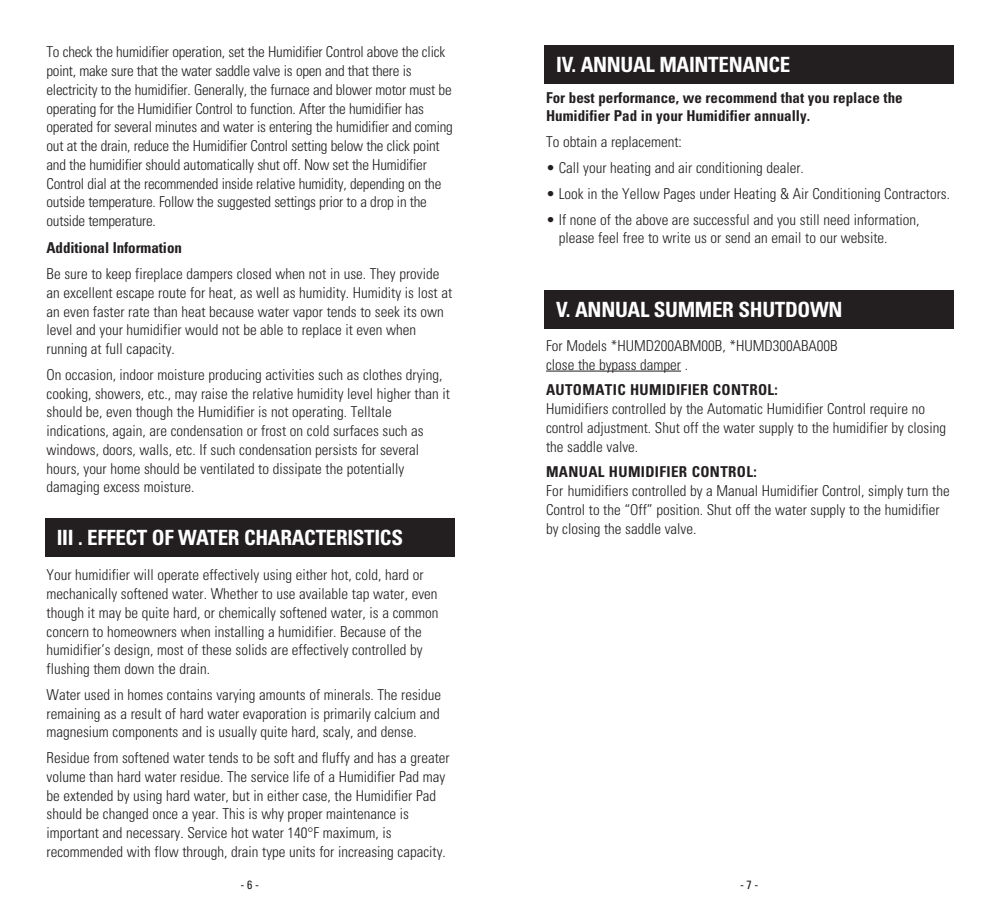
<style>
.page{position:relative;width:999px;height:918px;background:#fff}
.page>*{position:absolute;margin:0;border:0;box-sizing:border-box;transform-origin:0 0}
.t1{font:700 condensed 21px "Univers";letter-spacing:-.015em;color:#fff}
.t2{font:300 condensed 15px/18.8px "Univers";color:#231f20}
.t3{font:700 condensed 15px/18.8px "Univers";color:#231f20}
.t4{font:700 condensed 15px "Univers";letter-spacing:.025em;color:#231f20}
.t5{font:condensed 12px "Univers";color:#231f20}
</style>
<div class="page">
<div style="left:545px;top:45px;width:409px;height:39px;background:#231f20"></div>
<div style="left:545px;top:290px;width:409px;height:39px;background:#231f20"></div>
<hr style="left:546px;top:371px;width:135px;height:1px;background:#231f20">
<div style="left:45px;top:518px;width:410px;height:39px;background:#231f20"></div>
<p class="t2" style="left:47px;top:44px;width:408px">To check the humidifier operation, set the Humidifier Control above the click point, make sure that the water saddle valve is open and that there is electricity to the humidifier. Generally, the furnace and blower motor must be operating for the Humidifier Control to function. After the humidifier has operated for several minutes and water is entering the humidifier and coming out at the drain, reduce the Humidifier Control setting below the click point and the humidifier should automatically shut off. Now set the Humidifier Control dial at the recommended inside relative humidity, depending on the outside temperature. Follow the suggested settings prior to a drop in the outside temperature.</p>
<p class="t3" style="left:47px;top:240px;width:137px">Additional Information</p>
<p class="t2" style="left:47px;top:266px;width:407px">Be sure to keep fireplace dampers closed when not in use. They provide an excellent escape route for heat, as well as humidity. Humidity is lost at an even faster rate than heat because water vapor tends to seek its own level and your humidifier would not be able to replace it even when running at full capacity.</p>
<p class="t2" style="left:47px;top:367px;width:405px">On occasion, indoor moisture producing activities such as clothes drying, cooking, showers, etc., may raise the relative humidity level higher than it should be, even though the Humidifier is not operating. Telltale indications, again, are condensation or frost on cold surfaces such as windows, doors, walls, etc. If such condensation persists for several hours, your home should be ventilated to dissipate the potentially damaging excess moisture.</p>
<h1 class="t1" style="left:57px;top:530px;width:348px">III . EFFECT OF WATER CHARACTERISTICS</h1>
<p class="t2" style="left:47px;top:567px;width:394px">Your humidifier will operate effectively using either hot, cold, hard or mechanically softened water. Whether to use available tap water, even though it may be quite hard, or chemically softened water, is a common concern to homeowners when installing a humidifier. Because of the humidifier’s design, most of these solids are effectively controlled by flushing them down the drain.</p>
<p class="t2" style="left:47px;top:687px;width:396px;text-align:justify">Water used in homes contains varying amounts of minerals. The residue remaining as a result of hard water evaporation is primarily calcium and magnesium components and is usually quite hard, scaly, and dense.</p>
<p class="t2" style="left:47px;top:750px;width:405px">Residue from softened water tends to be soft and fluffy and has a greater volume than hard water residue. The service life of a Humidifier Pad may be extended by using hard water, but in either case, the Humidifier Pad should be changed once a year. This is why proper maintenance is important and necessary. Service hot water 140°F maximum, is recommended with flow through, drain type units for increasing capacity.</p>
<h1 class="t1" style="left:556px;top:57px;width:236px">IV. ANNUAL MAINTENANCE</h1>
<p class="t3" style="left:546px;top:89px;width:358px">For best performance, we recommend that you replace the<br>Humidifier Pad in your Humidifier annually.</p>
<p class="t2" style="left:546px;top:134px;width:137px">To obtain a replacement:</p>
<p class="t2" style="left:546px;top:160px;width:259px">• Call your heating and air conditioning dealer.</p>
<p class="t2" style="left:546px;top:185px;width:406px">• Look in the Yellow Pages under Heating &amp; Air Conditioning Contractors.</p>
<p class="t2" style="left:559px;top:211px;width:362px;text-indent:-13px">• If none of the above are successful and you still need information, please feel free to write us or send an email to our website.</p>
<h1 class="t1" style="left:556px;top:302px;width:288px">V. ANNUAL SUMMER SHUTDOWN</h1>
<p class="t2" style="left:546px;top:338px;width:293px">For Models *HUMD200ABM00B, *HUMD300ABA00B close the bypass damper .</p>
<p class="t4" style="left:546px;top:385px;width:233px">AUTOMATIC HUMIDIFIER CONTROL:</p>
<p class="t2" style="left:546px;top:401px;width:402px">Humidifiers controlled by the Automatic Humidifier Control require no control adjustment. Shut off the water supply to the humidifier by closing the saddle valve.</p>
<p class="t4" style="left:546px;top:467px;width:212px">MANUAL HUMIDIFIER CONTROL:</p>
<p class="t2" style="left:546px;top:483px;width:405px">For humidifiers controlled by a Manual Humidifier Control, simply turn the<br>Control to the “Off” position. Shut off the water supply to the humidifier by closing the saddle valve.</p>
<p class="t5" style="left:241px;top:881px;width:20px">-6-</p>
<p class="t5" style="left:740px;top:881px;width:20px">-7-</p>
</div>
